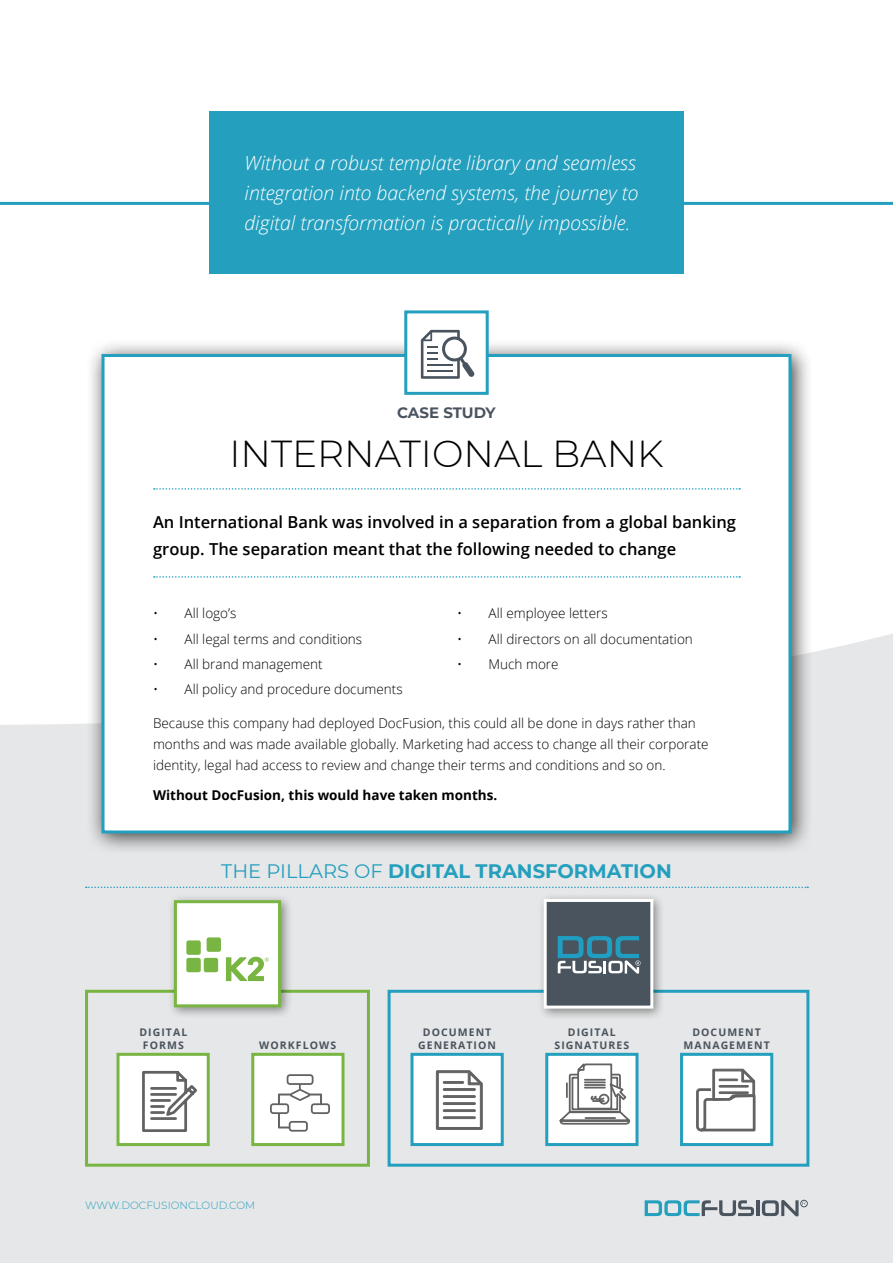
<style>
.page{position:relative;width:893px;height:1263px;background:#fff}
.page>*{position:absolute;margin:0;border:0;box-sizing:border-box;transform-origin:0 0}
.t1{font:300 37.5px "Montserrat";color:#000}
.t2{font:italic 300 19.5px/30px "Open Sans";color:#fff}
.t3{font:700 19.5px "Montserrat";color:#249fbe}
.t4{font:600 16.5px/27px "Open Sans";color:#000}
.t5{font:700 15px "Montserrat";letter-spacing:-.01em;color:#4a545e}
.t6{font:300 13.5px/21px "Open Sans";color:#000}
.t7{font:700 13.5px "Open Sans";color:#000}
.t8{font:700 10.5px/12.6px "Open Sans";letter-spacing:.1em;color:#4a545e;text-align:center}
.t9{font:300 10.5px "Montserrat";color:#249fbe}
.s1{font-weight:400}
</style>
<div class="page">
<div style="left:0;top:4px;width:893px;height:1259px;background:#e6e7e8"></div>
<div style="left:0;top:4px;width:893px;height:257px;background:#fff"></div>
<div style="left:0;top:261px;width:893px;height:464px;background:#fff"></div>
<div style="left:388px;top:990px;width:421px;height:177px;border:3px solid #249fbe"></div>
<div style="left:85px;top:990px;width:285px;height:177px;border:3px solid #78b543"></div>
<div style="left:86px;top:338px;width:727px;height:517px;background:#000;opacity:.75"></div>
<div style="left:102px;top:354px;width:689px;height:479px;background:#fff;border:3px solid #249fbe"></div>
<hr style="left:0;top:202px;width:893px;height:3px;background:#249fbe">
<div style="left:209px;top:111px;width:475px;height:162px;background:#249fbe"></div>
<svg style="left:154px;top:488px;width:586px;height:2px"></svg>
<svg style="left:154px;top:576px;width:586px;height:2px"></svg>
<div style="left:0;top:4px;width:263px;height:42px;background:#fff"></div>
<div style="left:406px;top:312px;width:81px;height:81px;background:#fff"></div>
<svg style="left:421px;top:330px;width:54px;height:49px"></svg>
<div style="left:404px;top:310px;width:85px;height:85px;border:3px solid #249fbe"></div>
<svg style="left:645px;top:1200px;width:109px;height:16px"></svg>
<hr style="left:756px;top:1200px;width:3px;height:16px;background:#4a545e">
<div style="left:800px;top:1200px;width:7px;height:7px;border:1px solid #4a545e;border-radius:50%"></div>
<svg style="left:762px;top:1200px;width:44px;height:16px"></svg>
<div style="left:117px;top:1053px;width:93px;height:93px;background:#fff;border:3px solid #78b543"></div>
<svg style="left:142px;top:1070px;width:55px;height:62px"></svg>
<div style="left:545px;top:1053px;width:93px;height:93px;background:#fff;border:3px solid #249fbe"></div>
<svg style="left:556px;top:1056px;width:76px;height:69px"></svg>
<div style="left:410px;top:1053px;width:94px;height:93px;background:#fff;border:3px solid #249fbe"></div>
<svg style="left:436px;top:1070px;width:47px;height:60px"></svg>
<div style="left:251px;top:1053px;width:93px;height:93px;background:#fff;border:3px solid #78b543"></div>
<svg style="left:270px;top:1074px;width:60px;height:57px"></svg>
<div style="left:680px;top:1053px;width:93px;height:93px;background:#fff;border:3px solid #249fbe"></div>
<svg style="left:696px;top:1069px;width:60px;height:63px"></svg>
<div style="left:538px;top:893px;width:127px;height:127px;background:#000;opacity:.4"></div>
<div style="left:544px;top:899px;width:109px;height:109px;background:#4a545e;border:3px solid #fff"></div>
<svg style="left:558px;top:936px;width:83px;height:37px"></svg>
<div style="left:168px;top:894px;width:125px;height:125px;background:#000;opacity:.4"></div>
<div style="left:174px;top:900px;width:107px;height:107px;background:#fff;border:3px solid #78b543"></div>
<div style="left:186px;top:940px;width:15px;height:15px;background:#78b543;border-radius:2px"></div>
<div style="left:186px;top:958px;width:15px;height:14px;background:#78b543;border-radius:2px"></div>
<div style="left:204px;top:958px;width:14px;height:14px;background:#78b543;border-radius:2px"></div>
<div style="left:207px;top:937px;width:14px;height:15px;background:#78b543;border-radius:2px"></div>
<svg style="left:225px;top:956px;width:44px;height:26px"></svg>
<svg style="left:86px;top:886px;width:722px;height:2px"></svg>
<h2 class="t2" style="left:244px;top:147px;width:395px">Without a robust template library and seamless integration into backend systems, the journey to digital transformation is practically impossible.</h2>
<p class="t5" style="left:397px;top:402px;width:100px">CASE STUDY</p>
<h1 class="t1" style="left:229px;top:428px;width:436px">INTERNATIONAL BANK</h1>
<p class="t4" style="left:153px;top:508px;width:584px">An International Bank was involved in a separation from a global banking group. The separation meant that the following needed to change</p>
<p class="t6" style="left:153px;top:603px;width:85px">• All logo’s</p>
<p class="t6" style="left:153px;top:628px;width:211px">• All legal terms and conditions</p>
<p class="t6" style="left:153px;top:653px;width:171px">• All brand management</p>
<p class="t6" style="left:153px;top:678px;width:251px">• All policy and procedure documents</p>
<p class="t6" style="left:457px;top:603px;width:152px">• All employee letters</p>
<p class="t6" style="left:457px;top:628px;width:237px">• All directors on all documentation</p>
<p class="t6" style="left:457px;top:653px;width:103px">• Much more</p>
<p class="t6" style="left:153px;top:712px;width:557px">Because this company had deployed DocFusion, this could all be done in days rather than months and was made available globally. Marketing had access to change all their corporate identity, legal had access to review and change their terms and conditions and so on.</p>
<p class="t7" style="left:153px;top:785px;width:346px">Without DocFusion, this would have taken months.</p>
<h2 class="t3" style="left:221px;top:857px;width:452px"><span class="s1">THE PILLARS OF</span> DIGITAL TRANSFORMATION</h2>
<p class="t8" style="left:423px;top:1025px;width:70px">DOCUMENT</p>
<p class="t8" style="left:139px;top:1025px;width:49px">DIGITAL<br>FORMS</p>
<p class="t8" style="left:554px;top:1025px;width:76px">DIGITAL<br>SIGNATURES</p>
<p class="t8" style="left:259px;top:1038px;width:78px">WORKFLOWS</p>
<p class="t8" style="left:418px;top:1038px;width:79px">GENERATION</p>
<p class="t8" style="left:683px;top:1025px;width:88px">DOCUMENT<br>MANAGEMENT</p>
<p class="t9" style="left:85px;top:1198px;width:172px">WWW.DOCFUSIONCLOUD.COM</p>
</div>
